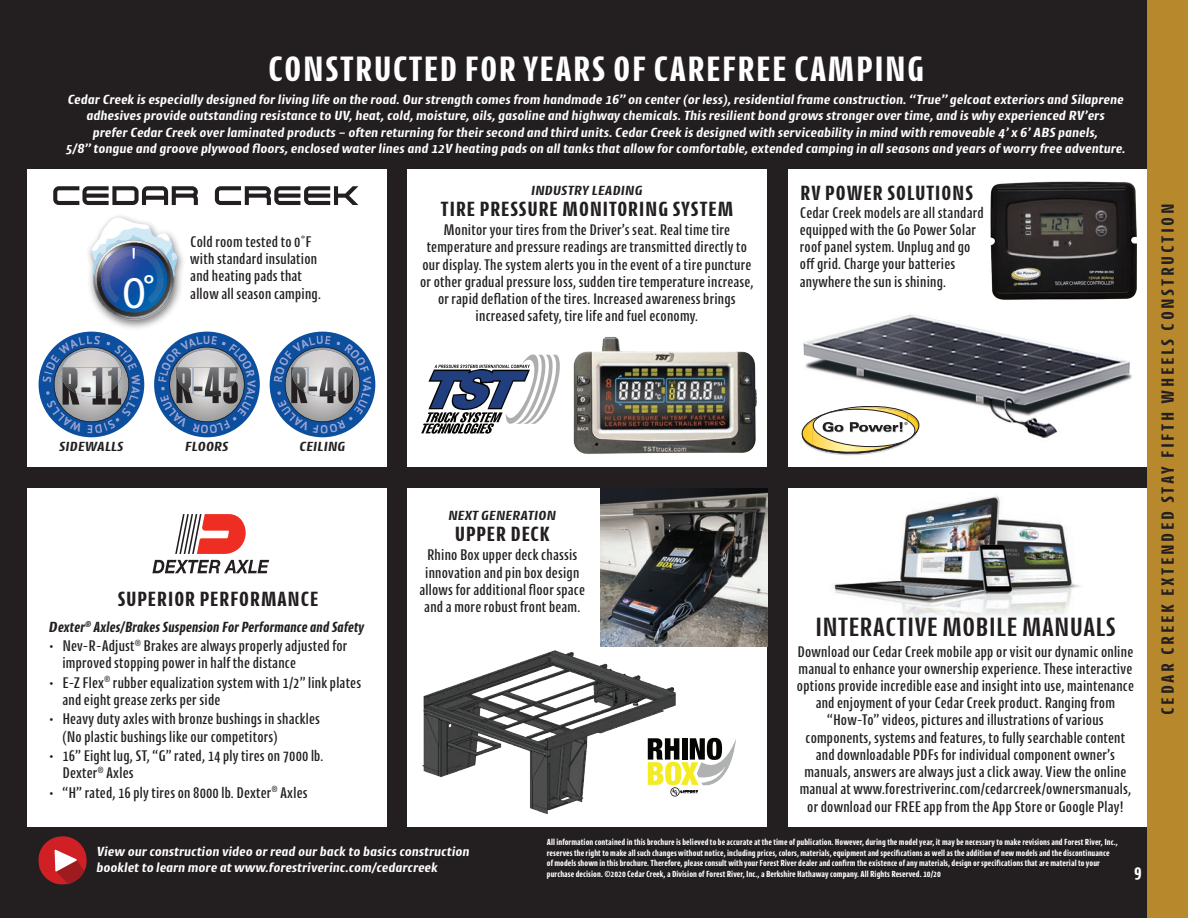
<style>
.page{position:relative;width:1188px;height:918px;background:#231f20}
.page>*{position:absolute;margin:0;border:0;box-sizing:border-box;transform-origin:0 0}
.t1{font:900 52.95px "Heroic Condensed";color:#231f20}
.t2{font:900 50.85px "Heroic Condensed";color:#231f20}
.t3{font:45.6px "Myriad Pro";color:#fff}
.t4{font:700 36px "Cantiga Cnd";letter-spacing:.03em;color:#fff}
.t5{font:600 27px "Cantiga Cnd";letter-spacing:.01em;color:#231f20}
.t6{font:700 21px "Cantiga Cnd";letter-spacing:.03em;color:#231f20}
.t7{font:700 18px "Cantiga Cnd";letter-spacing:.15em;color:#231f20}
.t8{font:700 18px "Cantiga Cnd";color:#fff}
.t9{font:500 15.75px/17.2px "Cantiga Cnd";letter-spacing:.005em;color:#231f20}
.t10{font:italic 700 15px "Cantiga Cnd";color:#231f20}
.t11{font:italic 700 13.5px/16.5px "Cantiga";color:#fff}
.t12{font:italic 700 13.5px "Cantiga";color:#231f20}
.t13{font:700 9px/10.5px "Cantiga Cnd";color:#fff}
.s1{font-family:"Cantiga"}
</style>
<div class="page">
<div style="left:27px;top:170px;width:360px;height:297px;background:#fff"></div>
<div style="left:27px;top:488px;width:360px;height:339px;background:#fff"></div>
<div style="left:407px;top:170px;width:360px;height:297px;background:#fff"></div>
<div style="left:407px;top:488px;width:360px;height:339px;background:#fff"></div>
<div style="left:788px;top:170px;width:360px;height:297px;background:#fff"></div>
<img style="left:801px;top:294px;width:347px;height:167px">
<div style="left:788px;top:488px;width:359px;height:339px;background:#fff"></div>
<div style="left:86px;top:213px;width:100px;height:118px;background:#231f20;opacity:.56"></div>
<svg style="left:92px;top:217px;width:86px;height:103px"></svg>
<svg style="left:175px;top:514px;width:71px;height:40px"></svg>
<svg style="left:152px;top:560px;width:117px;height:13px"></svg>
<svg style="left:802px;top:406px;width:117px;height:49px"></svg>
<img style="left:601px;top:488px;width:166px;height:159px">
<svg style="left:682px;top:738px;width:54px;height:56px"></svg>
<img style="left:422px;top:650px;width:260px;height:164px">
<svg style="left:38px;top:836px;width:49px;height:49px"></svg>
<div style="left:1148px;top:0;width:40px;height:918px;background:#b7882c"></div>
<img style="left:832px;top:496px;width:248px;height:124px">
<svg style="left:421px;top:354px;width:139px;height:80px"></svg>
<img style="left:573px;top:336px;width:184px;height:118px">
<svg style="left:53px;top:186px;width:305px;height:19px"></svg>
<div style="left:154px;top:332px;width:106px;height:105px;background:#0c4f9f;border-radius:50%"></div>
<div style="left:39px;top:332px;width:105px;height:105px;background:#0c4f9f;border-radius:50%"></div>
<div style="left:270px;top:332px;width:105px;height:105px;background:#0c4f9f;border-radius:50%"></div>
<img style="left:990px;top:182px;width:147px;height:117px">
<svg style="left:158px;top:335px;width:98px;height:99px"></svg>
<svg style="left:42px;top:335px;width:99px;height:98px"></svg>
<svg style="left:274px;top:335px;width:98px;height:99px"></svg>
<p class="t4" style="left:268px;top:46px;width:658px">CONSTRUCTED FOR YEARS OF CAREFREE CAMPING</p>
<p class="t11" style="left:66px;top:90px;width:1061px;text-align:center">Cedar Creek is especially designed for living life on the road. Our strength comes from handmade 16” on center (or less), residential frame construction. “True” gelcoat exteriors and Silaprene adhesives provide outstanding resistance to UV, heat, cold, moisture, oils, gasoline and highway chemicals. This resilient bond grows stronger over time, and is why experienced RV’ers<br>prefer Cedar Creek over laminated products – often returning for their second and third units. Cedar Creek is designed with serviceability in mind with removeable 4’ x 6’ ABS panels,<br>5/8” tongue and groove plywood floors, enclosed water lines and 12V heating pads on all tanks that allow for comfortable, extended camping in all seasons and years of worry free adventure.</p>
<p class="t3" style="left:123px;top:264px;width:35px">0˚</p>
<p class="t9" style="left:190px;top:232px;width:129px">Cold room tested to 0˚F with standard insulation and heating pads that</p>
<p class="t9" style="left:190px;top:284px;width:132px">allow all season camping.</p>
<p class="t1" style="left:60px;top:357px;width:63px">R-11</p>
<p class="t12" style="left:59px;top:438px;width:66px">SIDEWALLS</p>
<p class="t2" style="left:174px;top:358px;width:67px">R-45</p>
<p class="t12" style="left:185px;top:438px;width:45px">FLOORS</p>
<p class="t2" style="left:289px;top:358px;width:67px">R-40</p>
<p class="t12" style="left:299px;top:438px;width:48px">CEILING</p>
<p class="t6" style="left:117px;top:586px;width:203px">SUPERIOR PERFORMANCE</p>
<p class="t10" style="left:49px;top:617px;width:317px"><span class="s1">D</span>exter<sup>®</sup> Axles/Brakes Suspension For Performance and Safety</p>
<p class="t9" style="left:62px;top:637px;width:287px;text-indent:-14px">• Nev-R-Adjust<sup>®</sup> Brakes are always properly adjusted for improved stopping power in half the distance</p>
<p class="t9" style="left:62px;top:673px;width:300px;text-indent:-14px">• E-Z Flex<sup>®</sup> rubber equalization system with 1/2” link plates and eight grease zerks per side</p>
<p class="t9" style="left:62px;top:710px;width:259px;text-indent:-14px">• Heavy duty axles with bronze bushings in shackles (No plastic bushings like our competitors)</p>
<p class="t9" style="left:62px;top:747px;width:263px;text-indent:-13px">• 16” Eight lug, ST, “G” rated, 14 ply tires on 7000 lb.<br>Dexter<sup>®</sup> Axles</p>
<p class="t9" style="left:49px;top:783px;width:260px">• “H” rated, 16 ply tires on 8000 lb. Dexter<sup>®</sup> Axles</p>
<p class="t12" style="left:531px;top:182px;width:113px">INDUSTRY LEADING</p>
<p class="t6" style="left:441px;top:196px;width:294px">TIRE PRESSURE MONITORING SYSTEM</p>
<p class="t9" style="left:420px;top:221px;width:335px;text-align:center">Monitor your tires from the Driver’s seat. Real time tire temperature and pressure readings are transmitted directly to our display. The system alerts you in the event of a tire puncture or other gradual pressure loss, sudden tire temperature increase, or rapid deflation of the tires. Increased awareness brings increased safety, tire life and fuel economy.</p>
<p class="t6" style="left:800px;top:180px;width:175px">RV POWER SOLUTIONS</p>
<p class="t9" style="left:800px;top:203px;width:185px">Cedar Creek models are all standard equipped with the Go Power Solar roof panel system. Unplug and go off grid. Charge your batteries anywhere the sun is shining.</p>
<p class="t12" style="left:448px;top:507px;width:109px">NEXT GENERATION</p>
<p class="t6" style="left:455px;top:521px;width:97px">UPPER DECK</p>
<p class="t9" style="left:420px;top:546px;width:167px;text-align:center">Rhino Box upper deck chassis innovation and pin box design allows for additional floor space and a more robust front beam.</p>
<p class="t5" style="left:815px;top:610px;width:303px">INTERACTIVE MOBILE MANUALS</p>
<p class="t9" style="left:797px;top:642px;width:339px;text-align:center">Download our Cedar Creek mobile app or visit our dynamic online manual to enhance your ownership experience. These interactive options provide incredible ease and insight into use, maintenance and enjoyment of your Cedar Creek product. Ranging from “How-To” videos, pictures and illustrations of various components, systems and features, to fully searchable content and downloadable PDFs for individual component owner’s manuals, answers are always just a click away. View the online manual at www.forestriverinc.com/cedarcreek/ownersmanuals, or download our FREE app from the App Store or Google Play!</p>
<p class="t11" style="left:97px;top:843px;width:375px">View our construction video or read our back to basics construction booklet to learn more at www.forestriverinc.com/cedarcreek</p>
<p class="t13" style="left:547px;top:837px;width:572px">All information contained in this brochure is believed to be accurate at the time of publication. However, during the model year, it may be necessary to make revisions and Forest River, Inc., reserves the right to make all such changes without notice, including prices, colors, materials, equipment and specifications as well as the addition of new models and the discontinuance of models shown in this brochure. Therefore, please consult with your Forest River dealer and confirm the existence of any materials, design or specifications that are material to your purchase decision. ©2020 Cedar Creek, a Division of Forest River, Inc., a Berkshire Hathaway company. All Rights Reserved. 10/20</p>
<p class="t8" style="left:1134px;top:860px;width:9px">9</p>
<p class="t7" style="left:1157px;top:715px;width:512px;rotate:-90deg">CEDAR CREEK EXTENDED STAY FIFTH WHEELS CONSTRUCTION</p>
</div>
